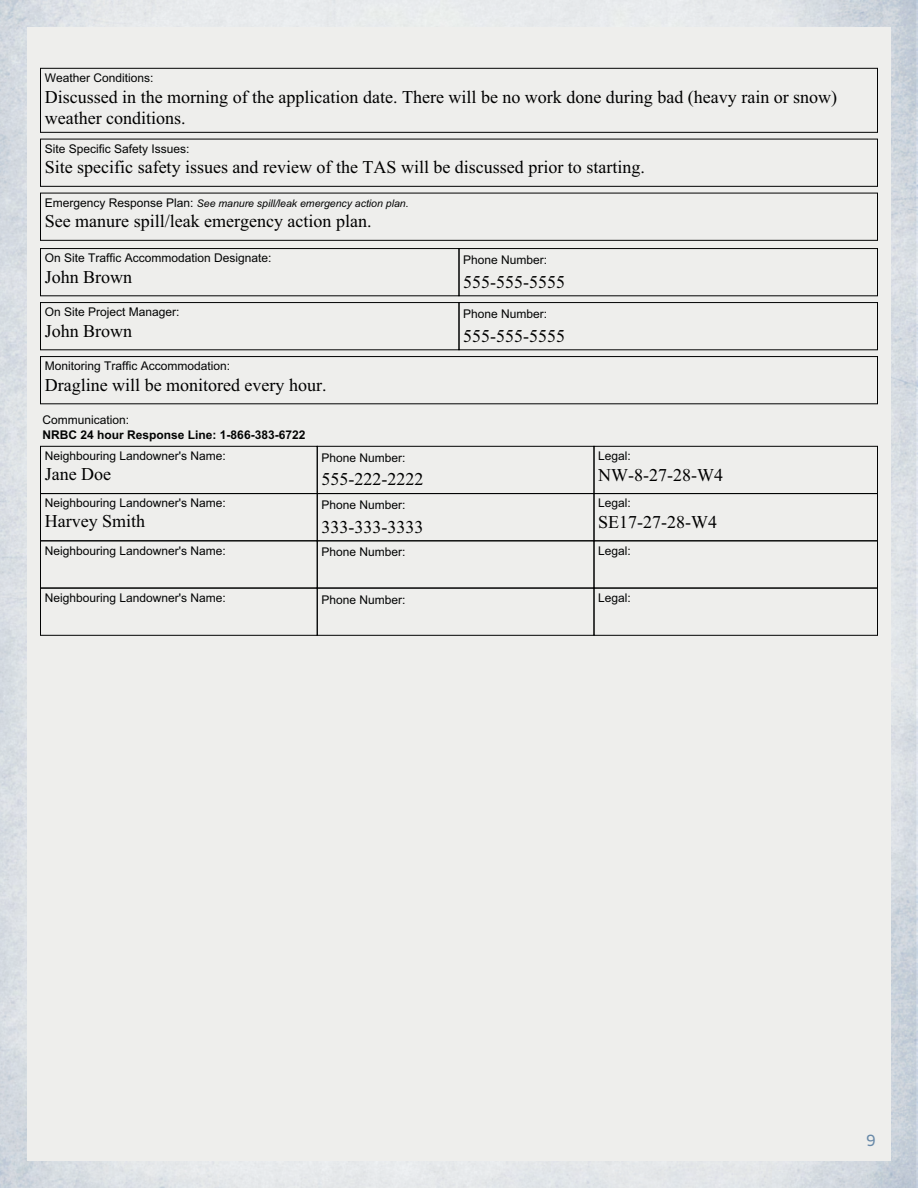
<style>
.page{position:relative;width:918px;height:1188px;background:#fff}
.page>*{position:absolute;margin:0;border:0;box-sizing:border-box;transform-origin:0 0}
.t1{font:18px/21.6px "Times New Roman";color:#000}
.t2{font:15px "Clan OT News";color:#6889a8}
.t3{font:12px "Arial";color:#020303}
.t4{font:700 12px "Arial";color:#020303}
.t5{font:italic 10.5px "Arial";color:#020303}
.s1{font-style:normal;font-size:12px}
</style>
<div class="page">
<img style="left:0;top:0;width:918px;height:1188px">
<div style="left:27px;top:27px;width:864px;height:1134px;background:#eeeeec"></div>
<div style="left:40px;top:68px;width:838px;height:65px;border:1px solid #020303"></div>
<div style="left:40px;top:139px;width:838px;height:48px;border:1px solid #020303"></div>
<div style="left:40px;top:193px;width:838px;height:48px;border:1px solid #020303"></div>
<div style="left:40px;top:248px;width:419px;height:48px;border:1px solid #020303"></div>
<div style="left:459px;top:248px;width:419px;height:48px;border:1px solid #020303"></div>
<div style="left:40px;top:302px;width:419px;height:48px;border:1px solid #020303"></div>
<div style="left:459px;top:302px;width:419px;height:48px;border:1px solid #020303"></div>
<div style="left:40px;top:356px;width:838px;height:48px;border:1px solid #020303"></div>
<div style="left:317px;top:446px;width:277px;height:48px;border:1px solid #020303"></div>
<div style="left:40px;top:446px;width:278px;height:48px;border:1px solid #020303"></div>
<div style="left:594px;top:446px;width:284px;height:48px;border:1px solid #020303"></div>
<div style="left:317px;top:493px;width:277px;height:48px;border:1px solid #020303"></div>
<div style="left:40px;top:493px;width:278px;height:48px;border:1px solid #020303"></div>
<div style="left:594px;top:493px;width:284px;height:48px;border:1px solid #020303"></div>
<div style="left:317px;top:540px;width:277px;height:48px;border:1px solid #020303"></div>
<div style="left:40px;top:540px;width:278px;height:48px;border:1px solid #020303"></div>
<div style="left:594px;top:540px;width:284px;height:48px;border:1px solid #020303"></div>
<div style="left:317px;top:588px;width:277px;height:48px;border:1px solid #020303"></div>
<div style="left:40px;top:588px;width:278px;height:48px;border:1px solid #020303"></div>
<div style="left:594px;top:588px;width:284px;height:48px;border:1px solid #020303"></div>
<p class="t3" style="left:45px;top:70px;width:110px">Weather Conditions:</p>
<p class="t1" style="left:45px;top:85px;width:794px">Discussed in the morning of the application date. There will be no work done during bad (heavy rain or snow) weather conditions.</p>
<p class="t1" style="left:45px;top:156px;width:602px">Site specific safety issues and review of the TAS will be discussed prior to starting.</p>
<p class="t1" style="left:45px;top:210px;width:328px">See manure spill/leak emergency action plan.</p>
<p class="t1" style="left:45px;top:266px;width:89px">John Brown</p>
<p class="t1" style="left:463px;top:271px;width:103px">555-555-5555</p>
<p class="t1" style="left:45px;top:320px;width:89px">John Brown</p>
<p class="t1" style="left:463px;top:325px;width:103px">555-555-5555</p>
<p class="t1" style="left:45px;top:374px;width:283px">Dragline will be monitored every hour.</p>
<p class="t3" style="left:45px;top:141px;width:146px">Site Specific Safety Issues:</p>
<p class="t5" style="left:45px;top:196px;width:365px"><span class="s1">Emergency Response Plan:</span> See manure spill/leak emergency action plan.</p>
<p class="t3" style="left:45px;top:250px;width:228px">On Site Traffic Accommodation Designate:</p>
<p class="t3" style="left:463px;top:252px;width:86px">Phone Number:</p>
<p class="t3" style="left:45px;top:304px;width:136px">On Site Project Manager:</p>
<p class="t3" style="left:463px;top:306px;width:86px">Phone Number:</p>
<p class="t3" style="left:45px;top:358px;width:187px">Monitoring Traffic Accommodation:</p>
<p class="t3" style="left:43px;top:412px;width:88px">Communication:</p>
<p class="t4" style="left:43px;top:426px;width:264px">NRBC 24 hour Response Line: 1-866-383-6722</p>
<p class="t3" style="left:45px;top:448px;width:183px">Neighbouring Landowner's Name:</p>
<p class="t3" style="left:322px;top:450px;width:86px">Phone Number:</p>
<p class="t3" style="left:598px;top:448px;width:34px">Legal:</p>
<p class="t3" style="left:45px;top:495px;width:183px">Neighbouring Landowner's Name:</p>
<p class="t3" style="left:322px;top:497px;width:86px">Phone Number:</p>
<p class="t3" style="left:598px;top:495px;width:34px">Legal:</p>
<p class="t3" style="left:45px;top:542px;width:183px">Neighbouring Landowner's Name:</p>
<p class="t3" style="left:322px;top:544px;width:86px">Phone Number:</p>
<p class="t3" style="left:598px;top:542px;width:34px">Legal:</p>
<p class="t3" style="left:45px;top:590px;width:183px">Neighbouring Landowner's Name:</p>
<p class="t3" style="left:322px;top:592px;width:86px">Phone Number:</p>
<p class="t3" style="left:598px;top:590px;width:34px">Legal:</p>
<p class="t1" style="left:45px;top:463px;width:68px">Jane Doe</p>
<p class="t1" style="left:598px;top:463px;width:126px">NW-8-27-28-W4</p>
<p class="t1" style="left:45px;top:510px;width:102px">Harvey Smith</p>
<p class="t1" style="left:322px;top:516px;width:103px">333-333-3333</p>
<p class="t1" style="left:598px;top:511px;width:120px">SE17-27-28-W4</p>
<p class="t1" style="left:322px;top:468px;width:103px">555-222-2222</p>
<p class="t2" style="left:866px;top:1132px;width:11px">9</p>
</div>
